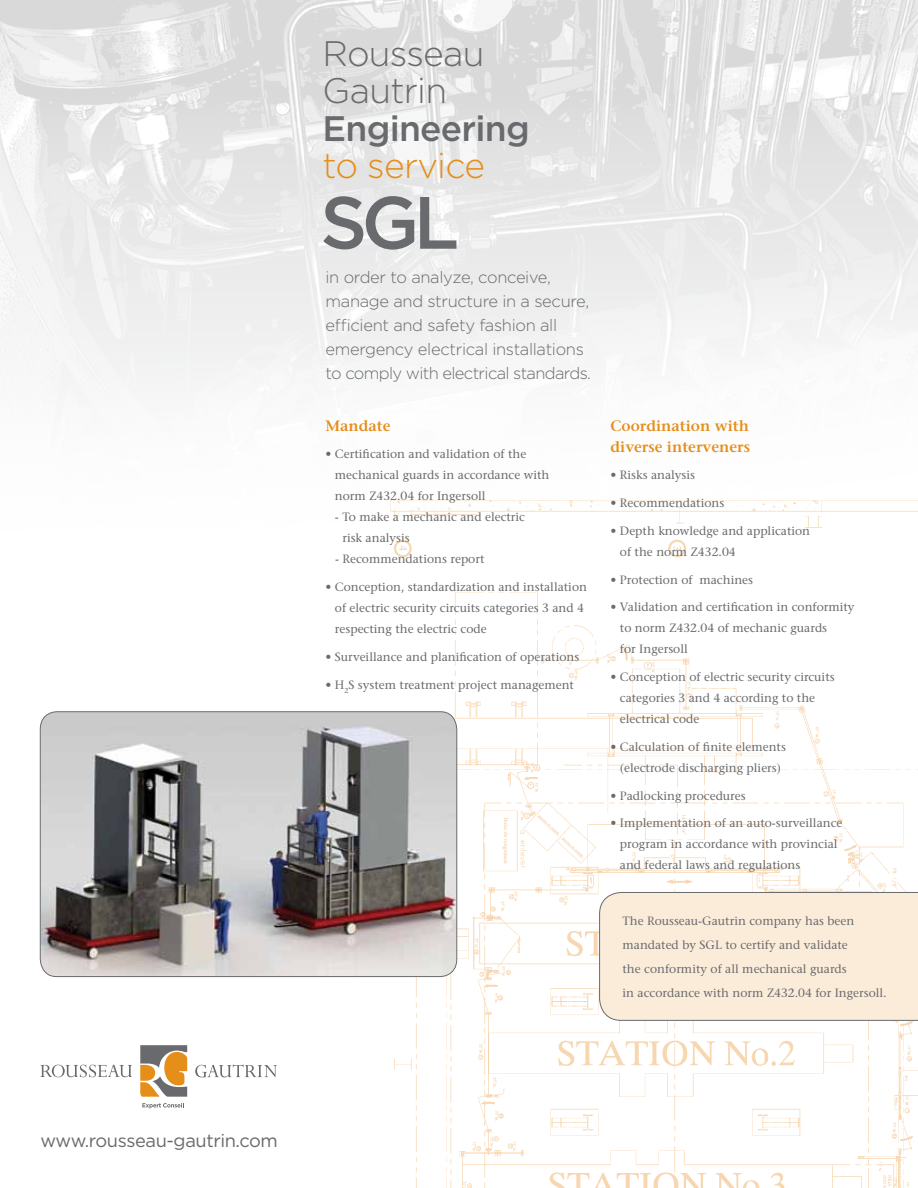
<style>
.page{position:relative;width:918px;height:1188px;background:#fff}
.page>*{position:absolute;margin:0;border:0;box-sizing:border-box;transform-origin:0 0}
.t1{font:500 73.95px "Gotham";color:#696a6d}
.t2{font:300 35.4px/37.5px "Gotham";letter-spacing:-.02em;color:#696a6d}
.t3{font:500 35.4px "Gotham";letter-spacing:-.02em;color:#696a6d}
.t4{font:300 35.4px "Gotham";letter-spacing:-.02em;color:#e58e1a}
.t5{font:18.3px "Gotham";letter-spacing:-.02em;color:#696a6d}
.t6{font:300 16.5px/24px "Gotham";letter-spacing:-.02em;color:#696a6d}
.t7{font:600 15px/21px "Stone Serif";color:#e58e1a}
.t8{font:12px/21px "Stone Serif";color:#696a6d}
</style>
<div class="page">
<img style="left:300px;top:592px;width:618px;height:596px">
<img style="left:40px;top:712px;width:417px;height:265px">
<div style="left:40px;top:711px;width:417px;height:266px;border:1px solid #696a6d;border-radius:17px"></div>
<img style="left:0;top:0;width:918px;height:558px">
<svg style="left:142px;top:1103px;width:42px;height:5px"></svg>
<svg style="left:40px;top:1065px;width:92px;height:12px"></svg>
<svg style="left:140px;top:1045px;width:47px;height:52px"></svg>
<svg style="left:195px;top:1065px;width:82px;height:12px"></svg>
<div style="left:599px;top:892px;width:319px;height:129px;background:#fbecda"></div>
<h2 class="t2" style="left:322px;top:34px;width:164px">Rousseau<br>Gautrin</h2>
<h2 class="t3" style="left:322px;top:105px;width:209px">Engineering</h2>
<h2 class="t4" style="left:322px;top:144px;width:164px">to service</h2>
<h1 class="t1" style="left:320px;top:174px;width:141px">SGL</h1>
<h3 class="t6" style="left:326px;top:265px;width:267px">in order to analyze, conceive, manage and structure in a secure, efficient and safety fashion all emergency electrical installations to comply with electrical standards.</h3>
<p class="t7" style="left:326px;top:415px;width:67px">Mandate</p>
<p class="t8" style="left:335px;top:444px;width:216px;text-indent:-9px">• Certification and validation of the mechanical guards in accordance with norm Z432.04 for Ingersoll</p>
<p class="t8" style="left:342px;top:507px;width:184px;text-indent:-7px">- To make a mechanic and electric risk analysis</p>
<p class="t8" style="left:335px;top:549px;width:151px">- Recommendations report</p>
<p class="t8" style="left:335px;top:576px;width:254px;text-indent:-9px">• Conception, standardization and installation of electric security circuits categories 3 and 4 respecting the electric code</p>
<p class="t8" style="left:326px;top:646px;width:255px">• Surveillance and planification of operations</p>
<p class="t8" style="left:326px;top:674px;width:250px">• H<sub>2</sub>S system treatment project management</p>
<p class="t7" style="left:610px;top:415px;width:141px">Coordination with diverse interveners</p>
<p class="t8" style="left:610px;top:465px;width:86px">• Risks analysis</p>
<p class="t8" style="left:610px;top:492px;width:115px">• Recommendations</p>
<p class="t8" style="left:620px;top:520px;width:192px;text-indent:-9px">• Depth knowledge and application of the norm Z432.04</p>
<p class="t8" style="left:610px;top:569px;width:144px">• Protection of machines</p>
<p class="t8" style="left:620px;top:597px;width:236px;text-indent:-9px">• Validation and certification in conformity to norm Z432.04 of mechanic guards<br>for Ingersoll</p>
<p class="t8" style="left:620px;top:666px;width:216px;text-indent:-9px">• Conception of electric security circuits categories 3 and 4 according to the electrical code</p>
<p class="t8" style="left:610px;top:736px;width:177px;text-align:center">• Calculation of finite elements (electrode discharging pliers)</p>
<p class="t8" style="left:610px;top:785px;width:137px">• Padlocking procedures</p>
<p class="t8" style="left:620px;top:813px;width:224px;text-indent:-9px">• Implementation of an auto-surveillance program in accordance with provincial and federal laws and regulations</p>
<p class="t8" style="left:623px;top:909px;width:266px;line-height:24px">The Rousseau-Gautrin company has been mandated by SGL to certify and validate<br>the conformity of all mechanical guards<br>in accordance with norm Z432.04 for Ingersoll.</p>
<h3 class="t5" style="left:40px;top:1129px;width:239px">www.rousseau-gautrin.com</h3>
</div>
